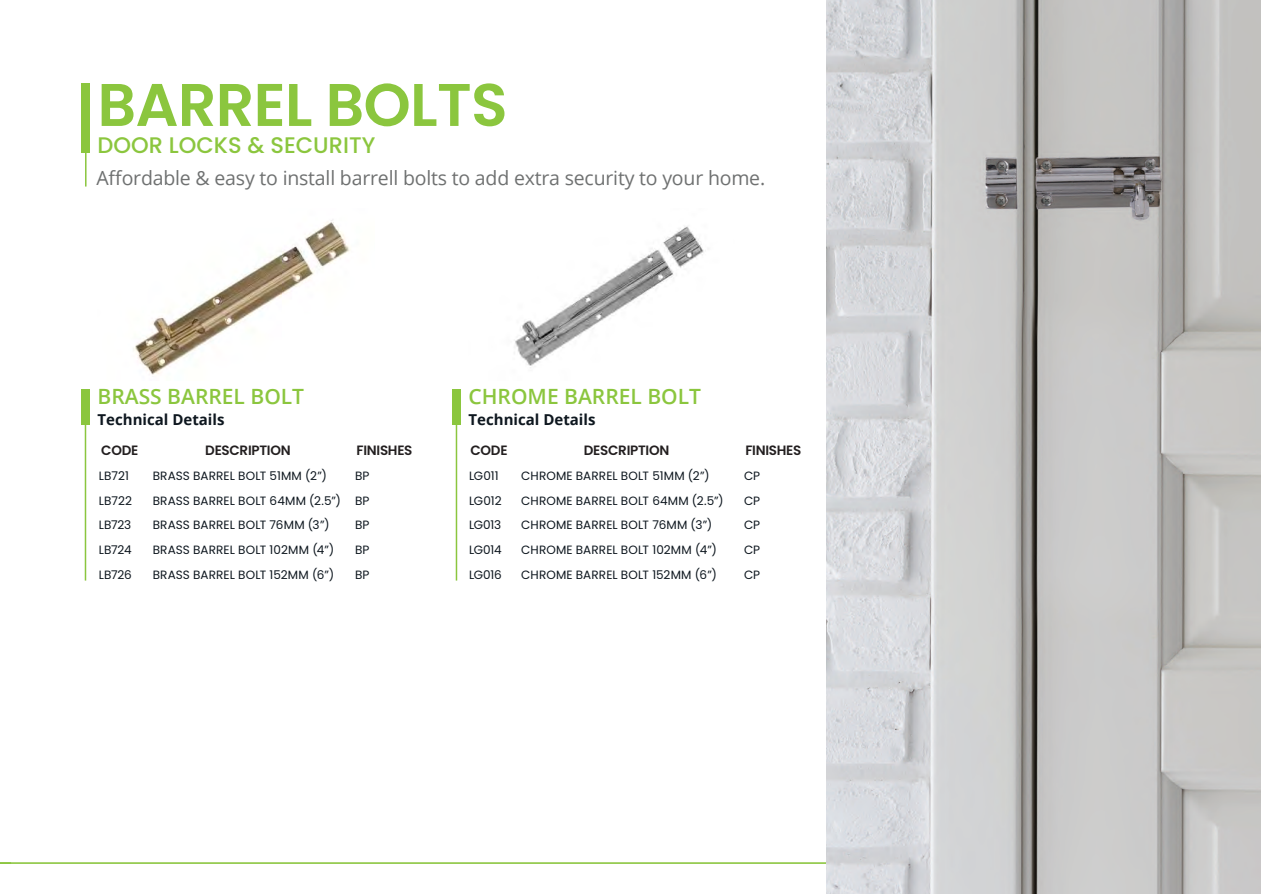
<style>
.page{position:relative;width:1261px;height:894px;background:#fff}
.page>*{position:absolute;margin:0;border:0;box-sizing:border-box;transform-origin:0 0}
.t1{font:600 60px "Poppins";letter-spacing:-.01em;color:#8bc63e}
.t2{font:500 22.5px "Poppins";color:#8bc63e}
.t3{font:600 21px "Open Sans";color:#8bc63e}
.t4{font:19.5px "Open Sans";letter-spacing:-.01em;color:#6f7171}
.t5{font:700 15px "Open Sans";color:#0e171f}
.t6{font:600 13.5px "Poppins";letter-spacing:-.02em;color:#231f20}
.t7{font:12px "Poppins";letter-spacing:.005em;color:#0e171f}
</style>
<div class="page">
<hr style="left:0;top:862px;width:1174px;height:1px;background:#8bc63e">
<div style="left:82px;top:83px;width:8px;height:69px;background:#8bc63e"></div>
<hr style="left:85px;top:102px;width:2px;height:84px;background:#8bc63e">
<div style="left:81px;top:388px;width:9px;height:36px;background:#8bc63e"></div>
<hr style="left:85px;top:389px;width:1px;height:191px;background:#8bc63e">
<img style="left:133px;top:219px;width:217px;height:156px">
<div style="left:452px;top:388px;width:9px;height:36px;background:#8bc63e"></div>
<hr style="left:456px;top:389px;width:1px;height:191px;background:#8bc63e">
<img style="left:515px;top:226px;width:189px;height:142px">
<img style="left:826px;top:0;width:435px;height:893px">
<svg style="left:1258px;top:890px;width:3px;height:4px"></svg>
<h1 class="t1" style="left:97px;top:70px;width:411px">BARREL BOLTS</h1>
<h2 class="t2" style="left:97px;top:132px;width:279px">DOOR LOCKS &amp; SECURITY</h2>
<h3 class="t4" style="left:96px;top:165px;width:670px">Affordable &amp; easy to install barrell bolts to add extra security to your home.</h3>
<h3 class="t3" style="left:98px;top:381px;width:208px">BRASS BARREL BOLT</h3>
<p class="t5" style="left:98px;top:408px;width:128px">Technical Details</p>
<p class="t6" style="left:101px;top:442px;width:39px">CODE</p>
<p class="t6" style="left:205px;top:442px;width:87px">DESCRIPTION</p>
<p class="t6" style="left:356px;top:442px;width:57px">FINISHES</p>
<p class="t7" style="left:99px;top:468px;width:31px">LB721</p>
<p class="t7" style="left:153px;top:468px;width:176px">BRASS BARREL BOLT 51MM (2”)</p>
<p class="t7" style="left:355px;top:468px;width:16px">BP</p>
<p class="t7" style="left:99px;top:493px;width:35px">LB722</p>
<p class="t7" style="left:153px;top:493px;width:218px">BRASS BARREL BOLT 64MM (2.5”) BP</p>
<p class="t7" style="left:99px;top:518px;width:34px">LB723</p>
<p class="t7" style="left:153px;top:518px;width:178px">BRASS BARREL BOLT 76MM (3”)</p>
<p class="t7" style="left:355px;top:518px;width:16px">BP</p>
<p class="t7" style="left:99px;top:542px;width:34px">LB724</p>
<p class="t7" style="left:153px;top:542px;width:183px">BRASS BARREL BOLT 102MM (4”)</p>
<p class="t7" style="left:355px;top:542px;width:16px">BP</p>
<p class="t7" style="left:99px;top:567px;width:34px">LB726</p>
<p class="t7" style="left:153px;top:567px;width:183px">BRASS BARREL BOLT 152MM (6”)</p>
<p class="t7" style="left:355px;top:567px;width:16px">BP</p>
<h3 class="t3" style="left:468px;top:381px;width:234px">CHROME BARREL BOLT</h3>
<p class="t5" style="left:468px;top:408px;width:128px">Technical Details</p>
<p class="t6" style="left:470px;top:442px;width:39px">CODE</p>
<p class="t6" style="left:584px;top:442px;width:87px">DESCRIPTION</p>
<p class="t6" style="left:745px;top:442px;width:57px">FINISHES</p>
<p class="t7" style="left:469px;top:468px;width:31px">LG011</p>
<p class="t7" style="left:521px;top:468px;width:190px">CHROME BARREL BOLT 51MM (2”)</p>
<p class="t7" style="left:744px;top:468px;width:17px">CP</p>
<p class="t7" style="left:469px;top:493px;width:34px">LG012</p>
<p class="t7" style="left:521px;top:493px;width:204px">CHROME BARREL BOLT 64MM (2.5”)</p>
<p class="t7" style="left:744px;top:493px;width:17px">CP</p>
<p class="t7" style="left:469px;top:518px;width:34px">LG013</p>
<p class="t7" style="left:521px;top:518px;width:193px">CHROME BARREL BOLT 76MM (3”)</p>
<p class="t7" style="left:744px;top:518px;width:17px">CP</p>
<p class="t7" style="left:469px;top:542px;width:34px">LG014</p>
<p class="t7" style="left:521px;top:542px;width:197px">CHROME BARREL BOLT 102MM (4”)</p>
<p class="t7" style="left:744px;top:542px;width:17px">CP</p>
<p class="t7" style="left:469px;top:567px;width:34px">LG016</p>
<p class="t7" style="left:521px;top:567px;width:197px">CHROME BARREL BOLT 152MM (6”)</p>
<p class="t7" style="left:744px;top:567px;width:17px">CP</p>
</div>
